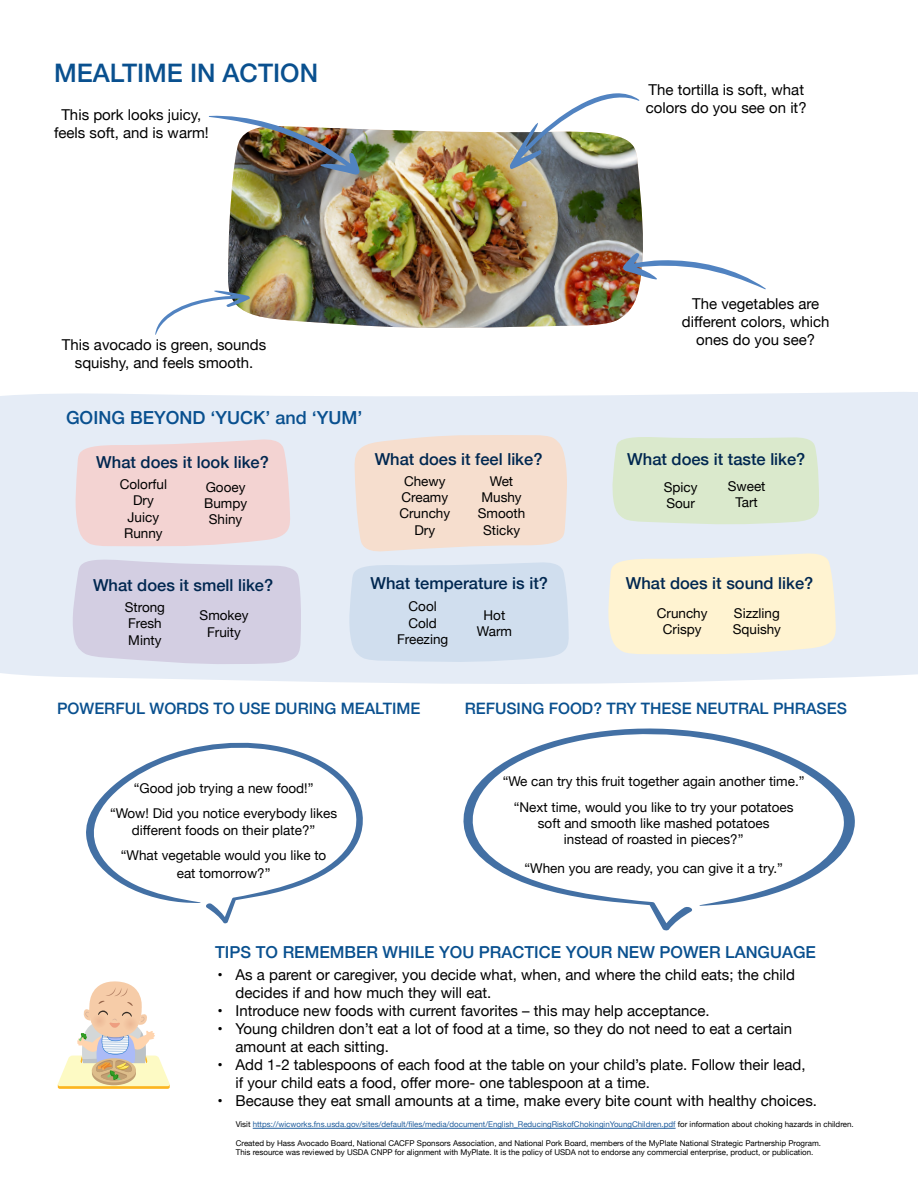
<style>
.page{position:relative;width:918px;height:1188px;background:#fff}
.page>*{position:absolute;margin:0;border:0;box-sizing:border-box;transform-origin:0 0}
.Heading_2{font:500 25.5px "Helvetica Neue";color:#09508f}
.Heading_2-2{font:500 18px "Helvetica Neue";color:#09508f}
.final_heading_for_senses_titles{font:500 16.5px "Helvetica Neue";color:#002750}
.FINAL_second_page_HEADINGS_in_dark_blue{font:500 16.5px "Helvetica Neue";color:#09508f}
.FINAL_second_page_HEADINGS_in_dark_blue-2{font:500 15.75px "Helvetica Neue";color:#09508f}
.CORRECT_pic_blurbs{font:15px/18px "Helvetica Neue";color:#000;text-align:center}
.quotes{font:13.5px/16.2px "Helvetica Neue";color:#000;text-align:center}
.senses_blurbs{font:13.5px "Helvetica Neue";color:#000}
.t1{font:7.95px/9.6px "Helvetica Neue";color:#000}
.t2{font:7.95px "Helvetica Neue";color:#215e9e}
.s1{color:#000}
</style>
<div class="page">
<div style="left:0;top:392px;width:918px;height:292px;background:#e5ecf6"></div>
<img style="left:228px;top:129px;width:415px;height:199px">
<img style="left:209px;top:115px;width:151px;height:60px">
<svg style="left:155px;top:290px;width:96px;height:45px"></svg>
<img style="left:509px;top:93px;width:131px;height:77px">
<svg style="left:622px;top:252px;width:144px;height:38px"></svg>
<svg style="left:74px;top:439px;width:216px;height:108px;background:#f1d5d5"></svg>
<svg style="left:354px;top:434px;width:215px;height:118px;background:#f4dfd2"></svg>
<svg style="left:347px;top:562px;width:222px;height:101px;background:#d1dfee"></svg>
<svg style="left:610px;top:437px;width:209px;height:88px;background:#dae9ce"></svg>
<svg style="left:70px;top:559px;width:231px;height:106px;background:#d4d1e4"></svg>
<svg style="left:606px;top:553px;width:230px;height:102px;background:#fcf2d4"></svg>
<svg style="left:57px;top:981px;width:113px;height:108px"></svg>
<svg style="left:86px;top:742px;width:277px;height:182px"></svg>
<svg style="left:463px;top:728px;width:392px;height:203px"></svg>
<hr style="left:253px;top:1128px;width:423px;height:1px;background:#215e9e">
<h2 class="Heading_2" style="left:54px;top:52px;width:266px">MEALTIME IN ACTION</h2>
<p class="CORRECT_pic_blurbs" style="left:54px;top:107px;width:156px">This pork looks juicy, feels soft, and is warm!</p>
<p class="CORRECT_pic_blurbs" style="left:62px;top:337px;width:206px">This avocado is green, sounds squishy, and feels smooth.</p>
<h2 class="Heading_2-2" style="left:66px;top:403px;width:298px">GOING BEYOND ‘YUCK’ and ‘YUM’</h2>
<p class="final_heading_for_senses_titles" style="left:96px;top:448px;width:174px">What does it look like?</p>
<p class="final_heading_for_senses_titles" style="left:375px;top:446px;width:169px">What does it feel like?</p>
<p class="senses_blurbs" style="left:120px;top:475px;width:49px">Colorful</p>
<p class="senses_blurbs" style="left:133px;top:491px;width:22px">Dry</p>
<p class="senses_blurbs" style="left:128px;top:507px;width:33px">Juicy</p>
<p class="senses_blurbs" style="left:124px;top:523px;width:40px">Runny</p>
<p class="senses_blurbs" style="left:206px;top:477px;width:41px">Gooey</p>
<p class="senses_blurbs" style="left:204px;top:494px;width:45px">Bumpy</p>
<p class="senses_blurbs" style="left:209px;top:510px;width:35px">Shiny</p>
<p class="senses_blurbs" style="left:404px;top:471px;width:43px">Chewy</p>
<p class="senses_blurbs" style="left:401px;top:488px;width:48px">Creamy</p>
<p class="senses_blurbs" style="left:399px;top:504px;width:52px">Crunchy</p>
<p class="senses_blurbs" style="left:414px;top:520px;width:22px">Dry</p>
<p class="senses_blurbs" style="left:490px;top:471px;width:25px">Wet</p>
<p class="senses_blurbs" style="left:481px;top:488px;width:42px">Mushy</p>
<p class="senses_blurbs" style="left:478px;top:504px;width:49px">Smooth</p>
<p class="senses_blurbs" style="left:483px;top:520px;width:39px">Sticky</p>
<p class="final_heading_for_senses_titles" style="left:93px;top:572px;width:182px">What does it smell like?</p>
<p class="final_heading_for_senses_titles" style="left:370px;top:570px;width:179px">What temperature is it?</p>
<p class="senses_blurbs" style="left:125px;top:598px;width:42px">Strong</p>
<p class="senses_blurbs" style="left:128px;top:614px;width:35px">Fresh</p>
<p class="senses_blurbs" style="left:128px;top:630px;width:35px">Minty</p>
<p class="senses_blurbs" style="left:200px;top:606px;width:51px">Smokey</p>
<p class="senses_blurbs" style="left:207px;top:622px;width:35px">Fruity</p>
<p class="senses_blurbs" style="left:409px;top:597px;width:30px">Cool</p>
<p class="senses_blurbs" style="left:408px;top:613px;width:30px">Cold</p>
<p class="senses_blurbs" style="left:397px;top:629px;width:53px">Freezing</p>
<p class="senses_blurbs" style="left:484px;top:605px;width:23px">Hot</p>
<p class="senses_blurbs" style="left:477px;top:621px;width:37px">Warm</p>
<p class="CORRECT_pic_blurbs" style="left:649px;top:82px;width:157px">The tortilla is soft, what</p>
<p class="CORRECT_pic_blurbs" style="left:646px;top:100px;width:162px">colors do you see on it?</p>
<p class="CORRECT_pic_blurbs" style="left:682px;top:296px;width:149px">The vegetables are different colors, which ones do you see?</p>
<p class="final_heading_for_senses_titles" style="left:627px;top:446px;width:180px">What does it taste like?</p>
<p class="senses_blurbs" style="left:664px;top:478px;width:35px">Spicy</p>
<p class="senses_blurbs" style="left:666px;top:494px;width:30px">Sour</p>
<p class="senses_blurbs" style="left:728px;top:476px;width:39px">Sweet</p>
<p class="senses_blurbs" style="left:736px;top:492px;width:24px">Tart</p>
<p class="final_heading_for_senses_titles" style="left:626px;top:570px;width:189px">What does it sound like?</p>
<p class="senses_blurbs" style="left:734px;top:603px;width:47px">Sizzling</p>
<p class="senses_blurbs" style="left:733px;top:620px;width:50px">Squishy</p>
<p class="senses_blurbs" style="left:657px;top:603px;width:52px">Crunchy</p>
<p class="senses_blurbs" style="left:663px;top:620px;width:40px">Crispy</p>
<h6 class="FINAL_second_page_HEADINGS_in_dark_blue-2" style="left:57px;top:695px;width:365px">POWERFUL WORDS TO USE DURING MEALTIME</h6>
<p class="quotes" style="left:134px;top:781px;width:181px">“Good job trying a new food!”</p>
<p class="quotes" style="left:110px;top:806px;width:229px">“Wow! Did you notice everybody likes different foods on their plate?”</p>
<p class="quotes" style="left:121px;top:847px;width:207px;line-height:18px">“What vegetable would you like to eat tomorrow?”</p>
<h6 class="FINAL_second_page_HEADINGS_in_dark_blue-2" style="left:465px;top:695px;width:384px">REFUSING FOOD? TRY THESE NEUTRAL PHRASES</h6>
<p class="quotes" style="left:503px;top:774px;width:303px">“We can try this fruit together again another time.”</p>
<p class="quotes" style="left:514px;top:799px;width:281px">“Next time, would you like to try your potatoes soft and smooth like mashed potatoes<br>instead of roasted in pieces?”</p>
<p class="quotes" style="left:524px;top:861px;width:260px">“When you are ready, you can give it a try.”</p>
<h6 class="FINAL_second_page_HEADINGS_in_dark_blue" style="left:215px;top:939px;width:602px">TIPS TO REMEMBER WHILE YOU PRACTICE YOUR NEW POWER LANGUAGE</h6>
<p class="CORRECT_pic_blurbs" style="left:236px;top:966px;width:561px;text-align:left;text-indent:-18px">• As a parent or caregiver, you decide what, when, and where the child eats; the child decides if and how much they will eat.</p>
<p class="CORRECT_pic_blurbs" style="left:218px;top:1002px;width:494px">• Introduce new foods with current favorites – this may help acceptance.</p>
<p class="CORRECT_pic_blurbs" style="left:236px;top:1020px;width:558px;text-align:left;text-indent:-18px">• Young children don’t eat a lot of food at a time, so they do not need to eat a certain amount at each sitting.</p>
<p class="CORRECT_pic_blurbs" style="left:236px;top:1056px;width:572px;text-align:left;text-indent:-18px">• Add 1-2 tablespoons of each food at the table on your child’s plate. Follow their lead, if your child eats a food, offer more- one tablespoon at a time.</p>
<p class="CORRECT_pic_blurbs" style="left:218px;top:1092px;width:601px">• Because they eat small amounts at a time, make every bite count with healthy choices.</p>
<p class="t2" style="left:236px;top:1119px;width:619px"><span class="s1">Visit</span> https://wicworks.fns.usda.gov/sites/default/files/media/document/English_ReducingRiskofChokinginYoungChildren.pdf <span class="s1">for information about choking hazards in children.</span></p>
<p class="t1" style="left:236px;top:1139px;width:587px">Created by Hass Avocado Board, National CACFP Sponsors Association, and National Pork Board, members of the MyPlate National Strategic Partnership Program.<br>This resource was reviewed by USDA CNPP for alignment with MyPlate. It is the policy of USDA not to endorse any commercial enterprise, product, or publication.</p>
</div>
